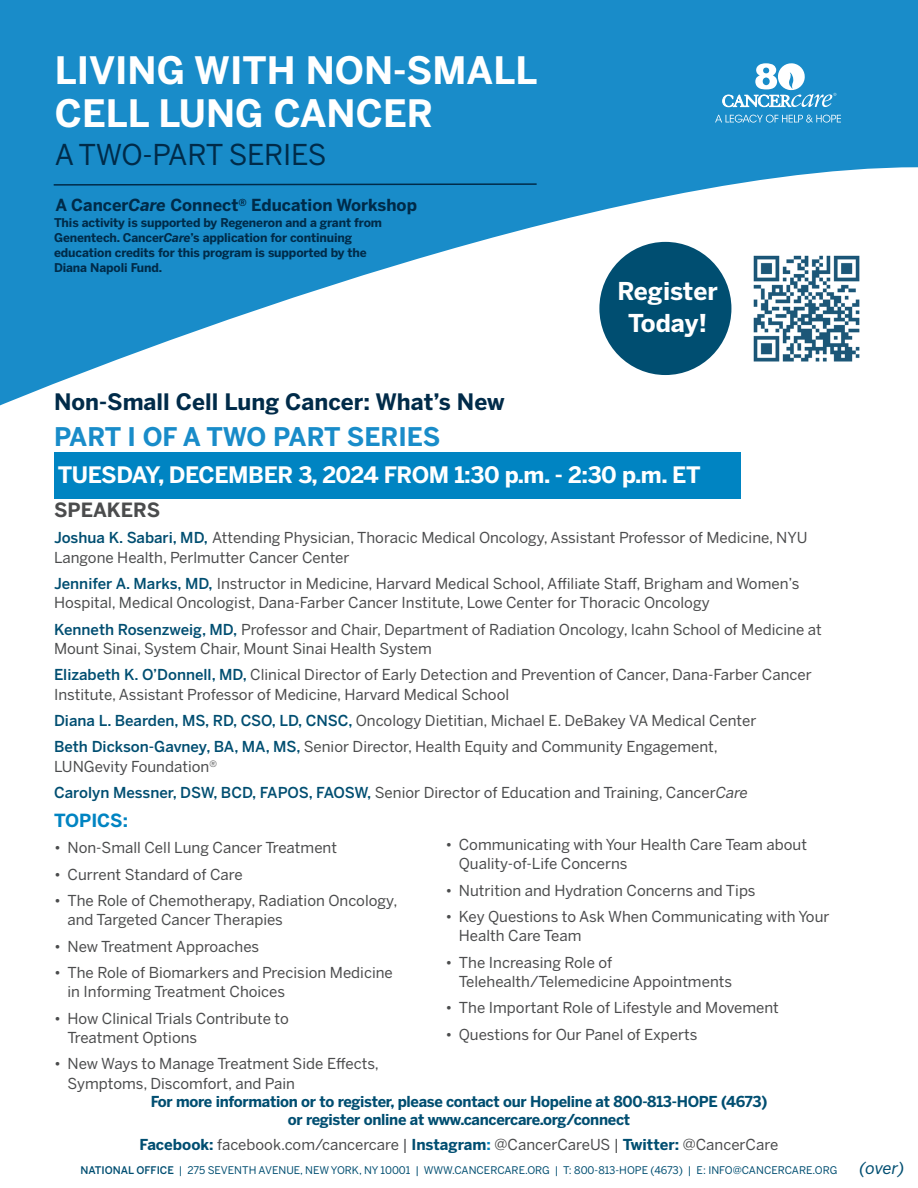
<style>
.page{position:relative;width:918px;height:1188px;background:#fff}
.page>*{position:absolute;margin:0;border:0;box-sizing:border-box;transform-origin:0 0}
.t1{font:700 37.5px/43.5px "Benton Sans";color:#fff}
.t2{font:28.5px "Benton Sans";letter-spacing:-.01em;color:#002b49}
.Main_Intro{font:700 25.5px "Benton Sans";color:#198cc9}
.t3{font:700 24.45px "Benton Sans";color:#fff}
.t4{font:700 22.5px "Benton Sans";letter-spacing:-.02em;color:#fff}
.Main_Intro-2{font:700 22.5px "Benton Sans";color:#002b49}
.t5{font:700 19.5px "Benton Sans";color:#4b4c4d}
.Leadder{font:700 18px "Benton Sans";color:#0084c2}
.Main_Intro-3{font:700 16.5px "Benton Sans";color:#002b49}
.Leadder-2{font:italic 16.5px "Benton Sans";color:#004e71}
.Main_Intro-4{font:15px/19.5px "Benton Sans";color:#4b4c4d}
.Leadder-3{font:700 15px/18px "Benton Sans";letter-spacing:-.02em;color:#004e71;text-align:center}
.Leadder-4{font:15px "Benton Sans";color:#4b4c4d}
.Leadder-5{font:700 12px/15px "Benton Sans";letter-spacing:-.01em;color:#002b49}
.t6{font:10.5px "Benton Sans";color:#004e71}
.s1{font-style:italic}
.s2{font-weight:500;color:#004e71}
.s3{font-weight:700;color:#004e71}
.s4{font-weight:700;color:#0084c2}
.s5{font-weight:500}
</style>
<div class="page">
<svg style="left:0;top:0;width:918px;height:405px;fill:#198cc9"></svg>
<svg style="left:52px;top:183px;width:486px;height:3px"></svg>
<div style="left:54px;top:453px;width:687px;height:46px;background:#0084c2"></div>
<div style="left:599px;top:242px;width:132px;height:133px;background:#004e71;border-radius:50%"></div>
<img style="left:750px;top:252px;width:113px;height:113px">
<svg style="left:715px;top:115px;width:126px;height:8px"></svg>
<svg style="left:723px;top:62px;width:113px;height:45px"></svg>
<p class="t1" style="left:55px;top:48px;width:484px">LIVING WITH NON-SMALL<br>CELL LUNG CANCER</p>
<p class="t2" style="left:55px;top:137px;width:273px">A TWO-PART SERIES</p>
<p class="Main_Intro-3" style="left:55px;top:195px;width:363px">A Cancer<span class="s1">Care</span> Connect<sup>®</sup> Education Workshop</p>
<p class="Leadder-5" style="left:54px;top:215px;width:330px">This activity is supported by Regeneron and a grant from Genentech. Cancer<span class="s1">Care</span>’s application for continuing education credits for this program is supported by the Diana Napoli Fund.</p>
<p class="Main_Intro-2" style="left:54px;top:388px;width:452px">Non-Small Cell Lung Cancer: What’s New</p>
<p class="Main_Intro" style="left:54px;top:421px;width:388px">PART I OF A TWO PART SERIES</p>
<p class="t3" style="left:617px;top:277px;width:102px">Register</p>
<p class="t3" style="left:628px;top:308px;width:81px">Today!</p>
<p class="t4" style="left:58px;top:462px;width:644px">TUESDAY, DECEMBER 3, 2024 FROM 1:30 p.m. - 2:30 p.m. ET</p>
<p class="t5" style="left:54px;top:498px;width:108px">SPEAKERS</p>
<p class="Main_Intro-4" style="left:54px;top:528px;width:755px"><span class="s2">Joshua K. Sabari, MD,</span> Attending Physician, Thoracic Medical Oncology, Assistant Professor of Medicine, NYU<br>Langone Health, Perlmutter Cancer Center</p>
<p class="Main_Intro-4" style="left:54px;top:574px;width:747px"><span class="s2">Jennifer A. Marks, MD,</span> Instructor in Medicine, Harvard Medical School, Affiliate Staff, Brigham and Women’s<br>Hospital, Medical Oncologist, Dana-Farber Cancer Institute, Lowe Center for Thoracic Oncology</p>
<p class="Main_Intro-4" style="left:54px;top:619px;width:769px"><span class="s2">Kenneth Rosenzweig, MD,</span> Professor and Chair, Department of Radiation Oncology, Icahn School of Medicine at<br>Mount Sinai, System Chair, Mount Sinai Health System</p>
<p class="Main_Intro-4" style="left:54px;top:665px;width:759px"><span class="s2">Elizabeth K. O’Donnell, MD,</span> Clinical Director of Early Detection and Prevention of Cancer, Dana-Farber Cancer<br>Institute, Assistant Professor of Medicine, Harvard Medical School</p>
<p class="Main_Intro-4" style="left:54px;top:711px;width:704px"><span class="s2">Diana L. Bearden, MS, RD, CSO, LD, CNSC,</span> Oncology Dietitian, Michael E. DeBakey VA Medical Center</p>
<p class="Main_Intro-4" style="left:54px;top:737px;width:665px"><span class="s2">Beth Dickson-Gavney, BA, MA, MS,</span> Senior Director, Health Equity and Community Engagement,<br>LUNGevity Foundation<sup>®</sup></p>
<p class="Main_Intro-4" style="left:54px;top:783px;width:696px"><span class="s2">Carolyn Messner, DSW, BCD, FAPOS, FAOSW,</span> Senior Director of Education and Training, Cancer<span class="s1">Care</span></p>
<p class="Leadder" style="left:54px;top:810px;width:76px">TOPICS:</p>
<p class="Main_Intro-4" style="left:54px;top:838px;width:285px">• Non-Small Cell Lung Cancer Treatment</p>
<p class="Main_Intro-4" style="left:54px;top:864px;width:190px">• Current Standard of Care</p>
<p class="Main_Intro-4" style="left:68px;top:891px;width:331px;text-indent:-14px">• The Role of Chemotherapy, Radiation Oncology, and Targeted Cancer Therapies</p>
<p class="Main_Intro-4" style="left:54px;top:936px;width:207px">• New Treatment Approaches</p>
<p class="Main_Intro-4" style="left:68px;top:963px;width:327px;text-indent:-14px">• The Role of Biomarkers and Precision Medicine in Informing Treatment Choices</p>
<p class="Main_Intro-4" style="left:68px;top:1008px;width:223px;text-indent:-14px">• How Clinical Trials Contribute to<br>Treatment Options</p>
<p class="Main_Intro-4" style="left:68px;top:1054px;width:313px;text-indent:-14px">• New Ways to Manage Treatment Side Effects,<br>Symptoms, Discomfort, and Pain</p>
<p class="Main_Intro-4" style="left:459px;top:834px;width:350px;text-indent:-14px">• Communicating with Your Health Care Team about<br>Quality-of-Life Concerns</p>
<p class="Main_Intro-4" style="left:445px;top:880px;width:312px">• Nutrition and Hydration Concerns and Tips</p>
<p class="Main_Intro-4" style="left:459px;top:906px;width:372px;text-indent:-14px">• Key Questions to Ask When Communicating with Your<br>Health Care Team</p>
<p class="Main_Intro-4" style="left:459px;top:952px;width:275px;text-indent:-14px">• The Increasing Role of<br>Telehealth/Telemedicine Appointments</p>
<p class="Main_Intro-4" style="left:445px;top:998px;width:335px">• The Important Role of Lifestyle and Movement</p>
<p class="Main_Intro-4" style="left:445px;top:1024px;width:253px">• Questions for Our Panel of Experts</p>
<p class="Leadder-3" style="left:151px;top:1093px;width:618px">For more information or to register, please contact our Hopeline at 800-813-HOPE (4673) or register online at www.cancercare.org/connect</p>
<p class="Leadder-4" style="left:140px;top:1136px;width:640px"><span class="s3">Facebook:</span> facebook.com/cancercare | <span class="s3">Instagram</span><span class="s4">:</span> @CancerCareUS | <span class="s3">Twitter:</span> @CancerCare</p>
<p class="t6" style="left:81px;top:1164px;width:758px"><span class="s5">NATIONAL OFFICE</span> | 275 SEVENTH AVENUE, NEW YORK, NY 10001 | WWW.CANCERCARE.ORG | T: 800-813-HOPE (4673) | E: INFO@CANCERCARE.ORG</p>
<p class="Leadder-2" style="left:859px;top:1158px;width:47px">(over)</p>
</div>
